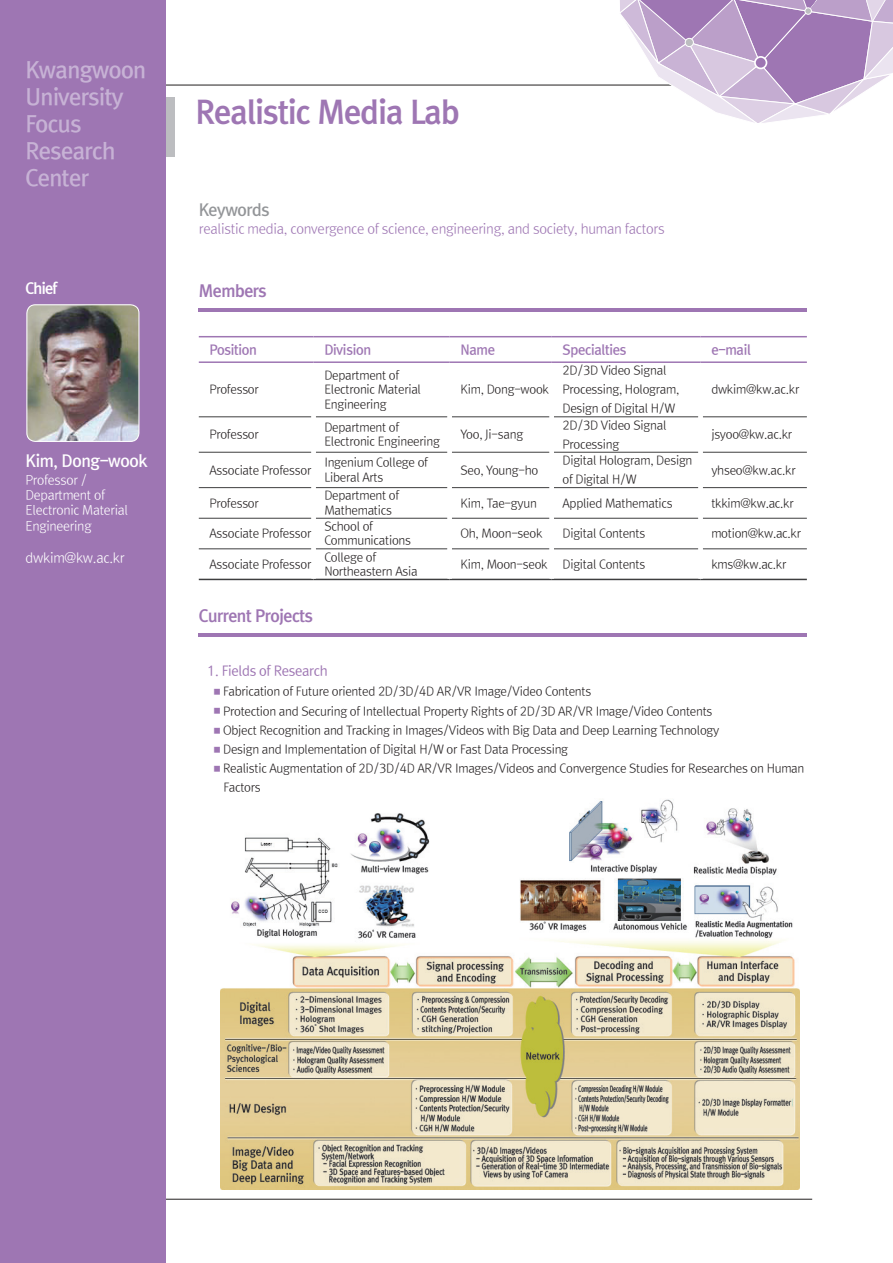
<style>
.page{position:relative;width:893px;height:1263px;background:#fff}
.page>*{position:absolute;margin:0;border:0;box-sizing:border-box;transform-origin:0 0}
.t1{font:31.5px "Rix Go EB";letter-spacing:-.025em;color:#9e76b3}
.t2{font:22.5px/27px "Rix Go B";letter-spacing:-.025em;color:#c7b2d5}
.t3{font:16.5px "Rix Go EB";letter-spacing:-.025em;color:#9e76b3}
.t4{font:16.5px "Rix Go B";letter-spacing:-.025em;color:#fff}
.t5{font:16.5px "Rix Go B";letter-spacing:-.025em;color:#939598}
.t6{font:15px "Rix Go EB";letter-spacing:-.05em;color:#fff}
.t7{font:13.5px "Rix Go L";letter-spacing:-.025em;color:#9e76b3}
.t8{font:13.5px "Rix Go B";letter-spacing:-.025em;color:#9e76b3}
.t9{font:13.5px "Rix Go M";letter-spacing:-.025em;color:#9e76b3}
.t10{font:13.5px "Rix Go L";letter-spacing:-.025em;color:#fff}
.t11{font:12.75px/15.3px "Rix Go L";letter-spacing:-.025em;color:#fff}
.t12{font:12px/14.4px "Rix Go L";letter-spacing:-.025em;color:#231f20}
.s1{font-size:7.5px;color:#9e76b3}
</style>
<div class="page">
<hr style="left:85px;top:85px;width:587px;height:1px;background:#231f20">
<hr style="left:72px;top:1199px;width:740px;height:1px;background:#231f20">
<div style="left:0;top:0;width:166px;height:1263px;background:#9e76b3"></div>
<div style="left:166px;top:97px;width:9px;height:60px;background:#bcbdc0"></div>
<img style="left:28px;top:305px;width:111px;height:136px">
<div style="left:26px;top:304px;width:113px;height:138px;border:1px solid #fff;border-radius:9px"></div>
<hr style="left:199px;top:309px;width:608px;height:3px;background:#9e76b3">
<hr style="left:199px;top:634px;width:608px;height:3px;background:#9e76b3">
<hr style="left:199px;top:417px;width:112px;height:1px;background:#3e3e3f">
<hr style="left:316px;top:417px;width:131px;height:1px;background:#3e3e3f">
<hr style="left:452px;top:417px;width:97px;height:1px;background:#3e3e3f">
<hr style="left:554px;top:417px;width:144px;height:1px;background:#3e3e3f">
<hr style="left:703px;top:417px;width:104px;height:1px;background:#3e3e3f">
<hr style="left:199px;top:452px;width:112px;height:1px;background:#3e3e3f">
<hr style="left:316px;top:452px;width:131px;height:1px;background:#3e3e3f">
<hr style="left:452px;top:452px;width:97px;height:1px;background:#3e3e3f">
<hr style="left:554px;top:452px;width:144px;height:1px;background:#3e3e3f">
<hr style="left:703px;top:452px;width:104px;height:1px;background:#3e3e3f">
<hr style="left:199px;top:487px;width:112px;height:1px;background:#3e3e3f">
<hr style="left:316px;top:487px;width:131px;height:1px;background:#3e3e3f">
<hr style="left:452px;top:487px;width:97px;height:1px;background:#3e3e3f">
<hr style="left:554px;top:487px;width:144px;height:1px;background:#3e3e3f">
<hr style="left:703px;top:487px;width:104px;height:1px;background:#3e3e3f">
<hr style="left:199px;top:518px;width:112px;height:1px;background:#3e3e3f">
<hr style="left:316px;top:518px;width:131px;height:1px;background:#3e3e3f">
<hr style="left:452px;top:518px;width:97px;height:1px;background:#3e3e3f">
<hr style="left:554px;top:518px;width:144px;height:1px;background:#3e3e3f">
<hr style="left:703px;top:518px;width:104px;height:1px;background:#3e3e3f">
<hr style="left:199px;top:549px;width:112px;height:1px;background:#3e3e3f">
<hr style="left:316px;top:549px;width:131px;height:1px;background:#3e3e3f">
<hr style="left:452px;top:549px;width:97px;height:1px;background:#3e3e3f">
<hr style="left:554px;top:549px;width:144px;height:1px;background:#3e3e3f">
<hr style="left:703px;top:549px;width:104px;height:1px;background:#3e3e3f">
<hr style="left:199px;top:579px;width:115px;height:1px;background:#3e3e3f">
<hr style="left:314px;top:579px;width:136px;height:1px;background:#3e3e3f">
<hr style="left:450px;top:579px;width:102px;height:1px;background:#3e3e3f">
<hr style="left:552px;top:579px;width:149px;height:1px;background:#3e3e3f">
<hr style="left:701px;top:579px;width:106px;height:1px;background:#3e3e3f">
<hr style="left:199px;top:336px;width:115px;height:1px;background:#9e76b3">
<hr style="left:314px;top:336px;width:136px;height:1px;background:#9e76b3">
<hr style="left:450px;top:336px;width:102px;height:1px;background:#9e76b3">
<hr style="left:552px;top:336px;width:149px;height:1px;background:#9e76b3">
<hr style="left:701px;top:336px;width:106px;height:1px;background:#9e76b3">
<hr style="left:199px;top:361px;width:115px;height:2px;background:#9e76b3">
<hr style="left:314px;top:361px;width:136px;height:2px;background:#9e76b3">
<hr style="left:450px;top:361px;width:102px;height:2px;background:#9e76b3">
<hr style="left:552px;top:361px;width:149px;height:2px;background:#9e76b3">
<hr style="left:701px;top:361px;width:106px;height:2px;background:#9e76b3">
<img style="left:220px;top:799px;width:579px;height:390px">
<svg style="left:613px;top:0;width:280px;height:123px"></svg>
<div style="left:754px;top:56px;width:13px;height:13px;background:#9e76b3;border:2px solid #fff;border-radius:50%"></div>
<div style="left:804px;top:7px;width:8px;height:8px;background:#bcbdc0;border:1px solid #fff;border-radius:50%"></div>
<div style="left:685px;top:38px;width:9px;height:9px;background:#bcbdc0;border:1px solid #fff;border-radius:50%"></div>
<h2 class="t2" style="left:26px;top:56px;width:122px">Kwangwoon<br>University<br>Focus<br>Research<br>Center</h2>
<p class="t6" style="left:26px;top:279px;width:33px">Chief</p>
<h3 class="t4" style="left:26px;top:451px;width:123px">Kim, Dong-wook</h3>
<p class="t11" style="left:26px;top:472px;width:104px">Professor /<br>Department of<br>Electronic Material<br>Engineering</p>
<p class="t10" style="left:26px;top:549px;width:101px">dwkim@kw.ac.kr</p>
<h1 class="t1" style="left:196px;top:93px;width:265px">Realistic Media Lab</h1>
<h3 class="t5" style="left:199px;top:200px;width:72px">Keywords</h3>
<p class="t7" style="left:199px;top:220px;width:467px">realistic media, convergence of science, engineering, and society, human factors</p>
<h3 class="t3" style="left:199px;top:281px;width:69px">Members</h3>
<p class="t8" style="left:209px;top:341px;width:49px">Position</p>
<p class="t8" style="left:324px;top:341px;width:48px">Division</p>
<p class="t8" style="left:460px;top:341px;width:36px">Name</p>
<p class="t8" style="left:562px;top:341px;width:65px">Specialties</p>
<p class="t8" style="left:711px;top:341px;width:41px">e-mail</p>
<p class="t12" style="left:209px;top:382px;width:51px">Professor</p>
<p class="t12" style="left:562px;top:361px;width:119px;line-height:19.2px">2D/3D Video Signal<br>Processing, Hologram,<br>Design of Digital H/W</p>
<p class="t12" style="left:324px;top:368px;width:98px">Department of<br>Electronic Material<br>Engineering</p>
<p class="t12" style="left:460px;top:382px;width:90px">Kim, Dong-wook</p>
<p class="t12" style="left:711px;top:382px;width:90px">dwkim@kw.ac.kr</p>
<p class="t12" style="left:209px;top:427px;width:51px">Professor</p>
<p class="t12" style="left:324px;top:420px;width:117px">Department of<br>Electronic Engineering</p>
<p class="t12" style="left:460px;top:427px;width:64px">Yoo, Ji-sang</p>
<p class="t12" style="left:562px;top:415px;width:105px;line-height:19.2px">2D/3D Video Signal<br>Processing</p>
<p class="t12" style="left:711px;top:427px;width:82px">jsyoo@kw.ac.kr</p>
<p class="t12" style="left:209px;top:463px;width:103px">Associate Professor</p>
<p class="t12" style="left:324px;top:455px;width:105px">Ingenium College of<br>Liberal Arts</p>
<p class="t12" style="left:460px;top:463px;width:79px">Seo, Young-ho</p>
<p class="t12" style="left:562px;top:451px;width:132px;line-height:19.2px">Digital Hologram, Design of Digital H/W</p>
<p class="t12" style="left:711px;top:463px;width:86px">yhseo@kw.ac.kr</p>
<p class="t12" style="left:209px;top:496px;width:51px">Professor</p>
<p class="t12" style="left:324px;top:488px;width:76px">Department of<br>Mathematics</p>
<p class="t12" style="left:460px;top:496px;width:78px">Kim, Tae-gyun</p>
<p class="t12" style="left:562px;top:496px;width:112px">Applied Mathematics</p>
<p class="t12" style="left:711px;top:496px;width:84px">tkkim@kw.ac.kr</p>
<p class="t12" style="left:209px;top:526px;width:103px">Associate Professor</p>
<p class="t12" style="left:324px;top:519px;width:88px">School of<br>Communications</p>
<p class="t12" style="left:460px;top:526px;width:84px">Oh, Moon-seok</p>
<p class="t12" style="left:562px;top:526px;width:84px">Digital Contents</p>
<p class="t12" style="left:711px;top:526px;width:91px">motion@kw.ac.kr</p>
<p class="t12" style="left:209px;top:557px;width:103px">Associate Professor</p>
<p class="t12" style="left:324px;top:550px;width:95px">College of<br>Northeastern Asia</p>
<p class="t12" style="left:460px;top:557px;width:186px">Kim, Moon-seok Digital Contents</p>
<p class="t12" style="left:711px;top:557px;width:77px">kms@kw.ac.kr</p>
<h3 class="t3" style="left:199px;top:606px;width:116px">Current Projects</h3>
<p class="t9" style="left:207px;top:663px;width:122px">1. Fields of Research</p>
<p class="t12" style="left:214px;top:684px;width:379px"><span class="s1">■</span> Fabrication of Future oriented 2D/3D/4D AR/VR Image/Video Contents</p>
<p class="t12" style="left:214px;top:704px;width:500px"><span class="s1">■</span> Protection and Securing of Intellectual Property Rights of 2D/3D AR/VR Image/Video Contents</p>
<p class="t12" style="left:214px;top:723px;width:507px"><span class="s1">■</span> Object Recognition and Tracking in Images/Videos with Big Data and Deep Learning Technology</p>
<p class="t12" style="left:214px;top:742px;width:356px"><span class="s1">■</span> Design and Implementation of Digital H/W or Fast Data Processing</p>
<p class="t12" style="left:223px;top:759px;width:583px;line-height:19.2px;text-indent:-10px"><span class="s1">■</span> Realistic Augmentation of 2D/3D/4D AR/VR Images/Videos and Convergence Studies for Researches on Human<br>Factors</p>
</div>
